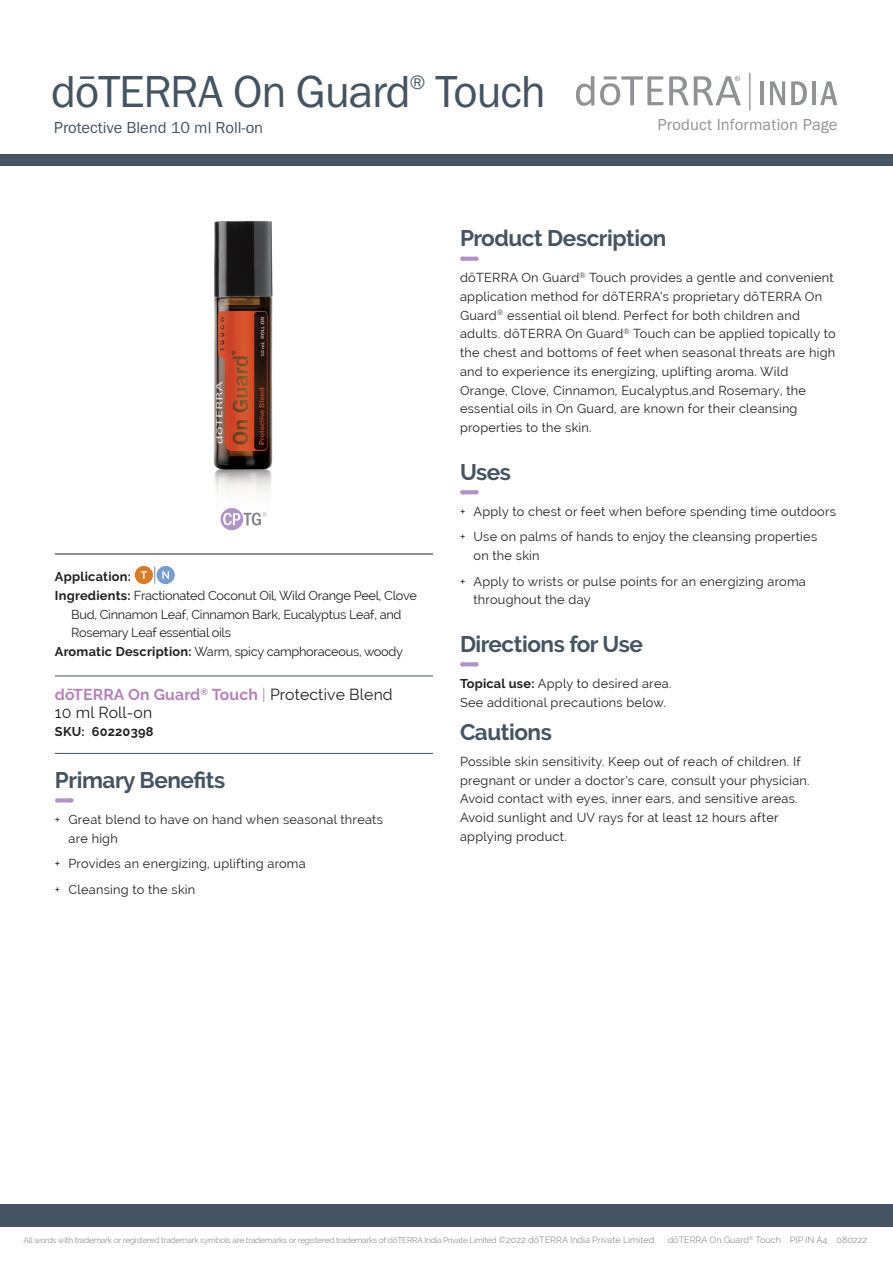
<style>
.page{position:relative;width:893px;height:1263px;background:#fff}
.page>*{position:absolute;margin:0;border:0;box-sizing:border-box;transform-origin:0 0}
.t1{font:46.5px "Franklin Gothic URW Boo";letter-spacing:-.025em;color:#445463}
.t2{font:700 22.5px "Raleway";letter-spacing:-.02em;color:#445463}
.t3{font:20.1px "Franklin Gothic URW Boo";color:#445463}
.t4{font:16.5px "Franklin Gothic URW Boo";color:#445463}
.t5{font:16.5px "Franklin Gothic URW Boo";letter-spacing:.005em;color:#919295}
.t6{font:15.75px/18px "Raleway";letter-spacing:.01em;color:#231f20}
.t7{font:12.75px/18.8px "Raleway";letter-spacing:.02em;color:#231f20}
.t8{font:12.75px "Raleway";letter-spacing:-.02em;color:#231f20}
.t9{font:700 12.75px "Raleway";letter-spacing:.02em;color:#231f20}
.t10{font:9px "Raleway";color:#919295}
.t11{font:8.25px "Raleway";letter-spacing:-.03em;color:#919295}
.s1{font-weight:700}
.s2{font-weight:700;color:#b783ba}
.s3{color:#b783ba}
.s4{font-size:9px}
</style>
<div class="page">
<div style="left:0;top:155px;width:893px;height:11px;background:#445463"></div>
<div style="left:0;top:1204px;width:893px;height:23px;background:#445463"></div>
<hr style="left:760px;top:81px;width:4px;height:24px;background:#919295">
<svg style="left:770px;top:81px;width:15px;height:24px"></svg>
<svg style="left:791px;top:81px;width:16px;height:24px"></svg>
<hr style="left:812px;top:81px;width:4px;height:24px;background:#919295">
<svg style="left:820px;top:81px;width:17px;height:24px"></svg>
<svg style="left:669px;top:76px;width:19px;height:29px"></svg>
<svg style="left:600px;top:76px;width:63px;height:29px"></svg>
<svg style="left:576px;top:76px;width:18px;height:30px"></svg>
<svg style="left:694px;top:76px;width:47px;height:29px"></svg>
<hr style="left:749px;top:73px;width:1px;height:38px;background:#919295">
<svg style="left:463px;top:257px;width:6px;height:4px"></svg>
<svg style="left:469px;top:257px;width:8px;height:4px"></svg>
<svg style="left:463px;top:490px;width:6px;height:4px"></svg>
<svg style="left:469px;top:490px;width:8px;height:4px"></svg>
<svg style="left:463px;top:662px;width:6px;height:4px"></svg>
<svg style="left:469px;top:662px;width:8px;height:4px"></svg>
<hr style="left:55px;top:554px;width:378px;height:1px;background:#231f20">
<hr style="left:55px;top:676px;width:378px;height:1px;background:#445463">
<hr style="left:55px;top:753px;width:378px;height:1px;background:#445463">
<svg style="left:58px;top:798px;width:6px;height:4px"></svg>
<svg style="left:64px;top:798px;width:8px;height:4px"></svg>
<svg style="left:154px;top:566px;width:1px;height:18px"></svg>
<div style="left:135px;top:566px;width:18px;height:18px;background:#d77c29;border-radius:50%"></div>
<svg style="left:141px;top:571px;width:6px;height:8px"></svg>
<div style="left:157px;top:566px;width:18px;height:18px;background:#799cd1;border-radius:50%"></div>
<svg style="left:162px;top:571px;width:7px;height:8px"></svg>
<img style="left:213px;top:220px;width:60px;height:311px">
<h1 class="t1" style="left:51px;top:63px;width:361px">dōTERRA On Guard</h1>
<h3 class="t3" style="left:410px;top:70px;width:17px">®</h3>
<h1 class="t1" style="left:435px;top:63px;width:112px">Touch</h1>
<p class="t4" style="left:54px;top:117px;width:211px">Protective Blend 10 ml Roll-on</p>
<p class="t5" style="left:658px;top:114px;width:181px">Product Information Page</p>
<p class="t9" style="left:55px;top:569px;width:78px">Application:</p>
<p class="t8" style="left:55px;top:588px;width:364px"><span class="s1">Ingredients:</span> Fractionated Coconut Oil, Wild Orange Peel, Clove</p>
<p class="t8" style="left:71px;top:607px;width:332px">Bud, Cinnamon Leaf, Cinnamon Bark, Eucalyptus Leaf, and</p>
<p class="t8" style="left:71px;top:625px;width:161px">Rosemary Leaf essential oils</p>
<p class="t8" style="left:55px;top:644px;width:350px"><span class="s1">Aromatic Description:</span> Warm, spicy camphoraceous, woody</p>
<p class="t6" style="left:55px;top:686px;width:339px"><span class="s2">dōTERRA On Guard</span><sup>®</sup> <span class="s2">Touch</span> <span class="s3">|</span> Protective Blend<br>10 ml Roll-on</p>
<p class="t9" style="left:55px;top:724px;width:100px">SKU: 60220398</p>
<h2 class="t2" style="left:55px;top:767px;width:172px">Primary Benefits</h2>
<p class="t7" style="left:68px;top:810px;width:316px;text-indent:-14px">+ Great blend to have on hand when seasonal threats are high</p>
<p class="t7" style="left:55px;top:851px;width:252px;line-height:25.5px">+ Provides an energizing, uplifting aroma + Cleansing to the skin</p>
<h2 class="t2" style="left:460px;top:226px;width:208px">Product Description</h2>
<p class="t7" style="left:460px;top:268px;width:377px">dōTERRA On Guard<sup>®</sup> Touch provides a gentle and convenient application method for dōTERRA’s proprietary dōTERRA On Guard<sup>®</sup> essential oil blend. Perfect for both children and adults. dōTERRA On Guard<sup>®</sup> Touch can be applied topically to the chest and bottoms of feet when seasonal threats are high and to experience its energizing, uplifting aroma. Wild Orange, Clove, Cinnamon, Eucalyptus,and Rosemary, the essential oils in On Guard, are known for their cleansing properties to the skin.</p>
<h2 class="t2" style="left:460px;top:459px;width:53px">Uses</h2>
<p class="t7" style="left:460px;top:498px;width:377px;line-height:25.5px">+ Apply to chest or feet when before spending time outdoors + Use on palms of hands to enjoy the cleansing properties</p>
<p class="t7" style="left:460px;top:543px;width:347px;line-height:25.5px;text-indent:14px">on the skin<br>+ Apply to wrists or pulse points for an energizing aroma</p>
<p class="t7" style="left:473px;top:590px;width:119px">throughout the day</p>
<h2 class="t2" style="left:460px;top:631px;width:184px">Directions for Use</h2>
<p class="t7" style="left:460px;top:674px;width:213px"><span class="s1">Topical use:</span> Apply to desired area.<br>See additional precautions below.</p>
<h2 class="t2" style="left:460px;top:719px;width:93px">Cautions</h2>
<p class="t7" style="left:460px;top:752px;width:351px">Possible skin sensitivity. Keep out of reach of children. If pregnant or under a doctor’s care, consult your physician.<br>Avoid contact with eyes, inner ears, and sensitive areas.<br>Avoid sunlight and UV rays for at least 12 hours after applying product.</p>
<p class="t11" style="left:24px;top:1235px;width:632px">All words with trademark or registered trademark symbols are trademarks or registered trademarks of dōTERRA India Private Limited <span class="s4">©2022 dōTERRA India Private Limited</span></p>
<p class="t10" style="left:668px;top:1234px;width:201px">dōTERRA On Guard<sup>®</sup> Touch PIP IN A4 080222</p>
</div>
